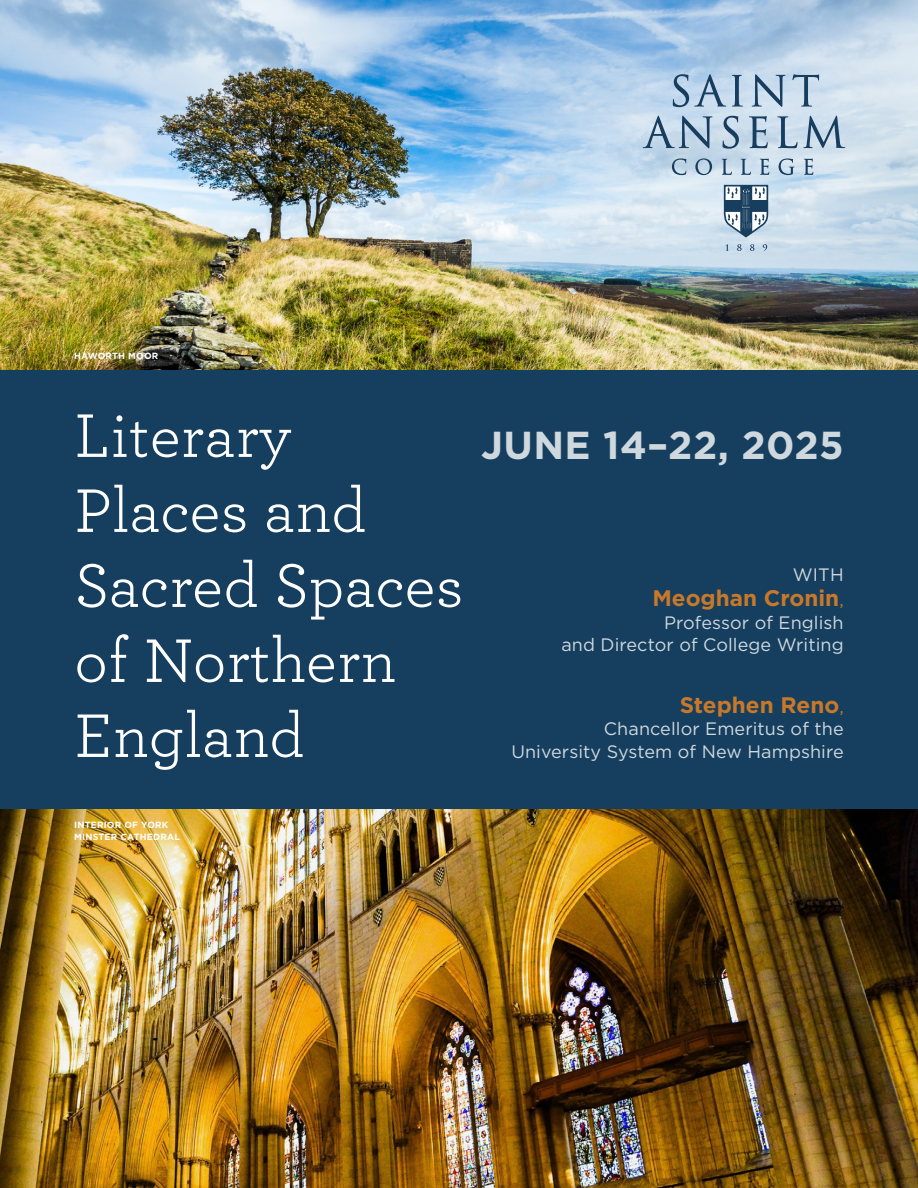
<style>
.page{position:relative;width:918px;height:1188px;background:#fff}
.page>*{position:absolute;margin:0;border:0;box-sizing:border-box;transform-origin:0 0}
.t1{font:64.5px/75px "Archer";letter-spacing:.005em;color:#fff}
.t2{font:700 39px "Gotham";letter-spacing:.01em;color:#ced8dd}
.t3{font:700 22.5px "Gotham";color:#c87829}
.t4{font:18px/22.5px "Gotham";letter-spacing:.005em;color:#ced8dd;text-align:right}
.t5{font:700 9px/12px "Gotham";letter-spacing:.02em;color:#fff}
.s1{font-weight:400;font-size:18px}
</style>
<div class="page">
<img style="left:0;top:809px;width:918px;height:379px">
<img style="left:0;top:0;width:918px;height:370px">
<div style="left:0;top:370px;width:918px;height:439px;background:#153e5f"></div>
<svg style="left:722px;top:184px;width:47px;height:54px"></svg>
<svg style="left:725px;top:244px;width:4px;height:7px"></svg>
<svg style="left:737px;top:244px;width:5px;height:7px"></svg>
<svg style="left:750px;top:244px;width:4px;height:7px"></svg>
<svg style="left:763px;top:244px;width:4px;height:7px"></svg>
<svg style="left:673px;top:74px;width:53px;height:33px;background:#99b3cb"></svg>
<svg style="left:732px;top:75px;width:11px;height:32px"></svg>
<svg style="left:752px;top:74px;width:33px;height:33px"></svg>
<svg style="left:792px;top:74px;width:27px;height:33px"></svg>
<svg style="left:643px;top:116px;width:70px;height:32px;background:#9eb5ca"></svg>
<svg style="left:723px;top:116px;width:16px;height:33px"></svg>
<svg style="left:749px;top:116px;width:19px;height:32px"></svg>
<svg style="left:777px;top:116px;width:68px;height:32px;background:#a1b7ca"></svg>
<svg style="left:672px;top:158px;width:14px;height:17px"></svg>
<svg style="left:695px;top:158px;width:17px;height:17px"></svg>
<svg style="left:722px;top:159px;width:10px;height:16px"></svg>
<svg style="left:741px;top:159px;width:10px;height:16px"></svg>
<svg style="left:760px;top:159px;width:9px;height:16px"></svg>
<svg style="left:779px;top:158px;width:15px;height:17px"></svg>
<svg style="left:804px;top:159px;width:9px;height:16px"></svg>
<p class="t5" style="left:74px;top:349px;width:86px">HAWORTH MOOR</p>
<h1 class="t1" style="left:74px;top:395px;width:391px">Literary<br>Places and<br>Sacred Spaces of Northern<br>England</h1>
<p class="t5" style="left:74px;top:819px;width:107px">INTERIOR OF YORK<br>MINSTER CATHEDRAL</p>
<h2 class="t2" style="left:481px;top:419px;width:364px">JUNE 14–22, 2025</h2>
<p class="t4" style="left:793px;top:563px;width:52px">WITH</p>
<p class="t3" style="left:652px;top:583px;width:193px">Meoghan Cronin<span class="s1">,</span></p>
<p class="t4" style="left:561px;top:611px;width:284px">Professor of English<br>and Director of College Writing</p>
<p class="t3" style="left:680px;top:690px;width:166px">Stephen Reno<span class="s1">,</span></p>
<p class="t4" style="left:511px;top:717px;width:334px">Chancellor Emeritus of the<br>University System of New Hampshire</p>
</div>
